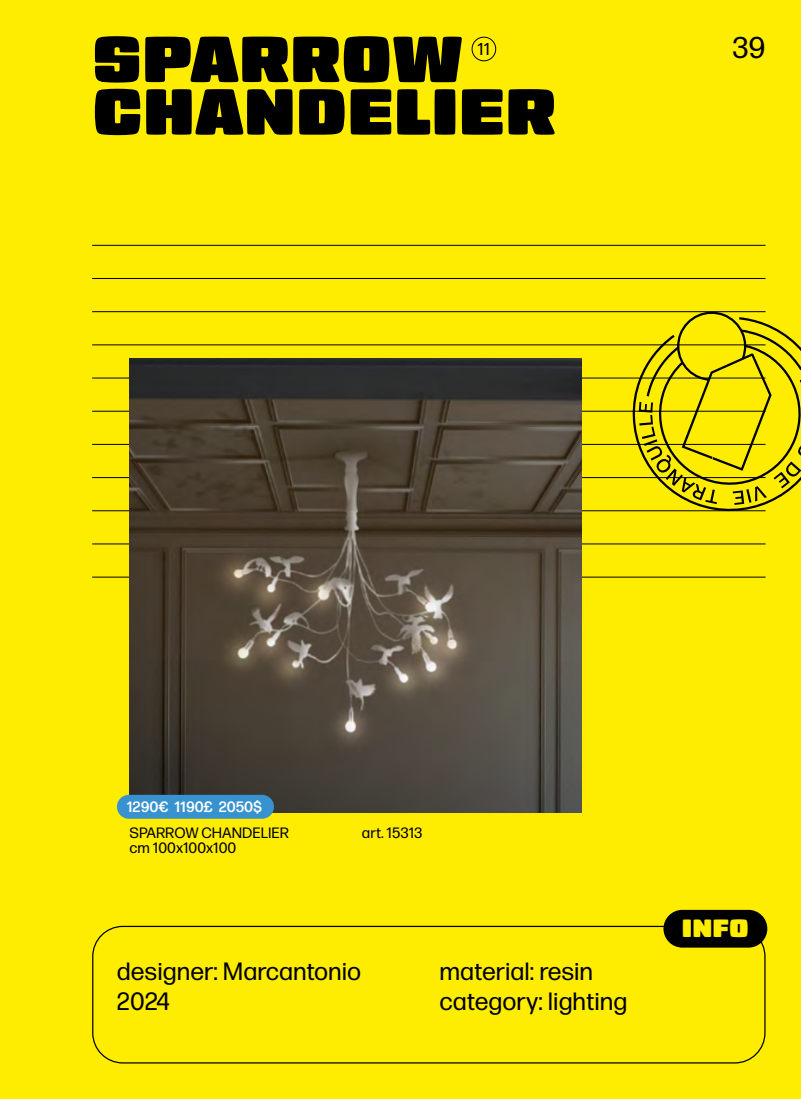
<style>
.page{position:relative;width:801px;height:1099px;background:#fff}
.page>*{position:absolute;margin:0;border:0;box-sizing:border-box;transform-origin:0 0}
.t1{font:65px/52.5px "Gigalypse";color:#000}
.t2{font:30px "Forma DJR Micro";color:#000}
.t3{font:25px/30px "Forma DJR Micro";color:#000}
.t4{font:25px "Gigalypse";color:#ffed00}
.t5{font:17.25px "Forma DJR Micro";color:#000}
.t6{font:15px/15px "Forma DJR Micro";color:#000}
.t7{font:500 15px "Forma DJR Micro";color:#fff}
</style>
<div class="page">
<div style="left:0;top:0;width:801px;height:1098px;background:#ffed00"></div>
<hr style="left:92px;top:245px;width:673px;height:1px;background:#000">
<hr style="left:92px;top:278px;width:673px;height:1px;background:#000">
<hr style="left:92px;top:311px;width:673px;height:1px;background:#000">
<hr style="left:92px;top:344px;width:673px;height:1px;background:#000">
<hr style="left:92px;top:377px;width:673px;height:1px;background:#000">
<hr style="left:92px;top:411px;width:673px;height:1px;background:#000">
<hr style="left:92px;top:444px;width:673px;height:1px;background:#000">
<hr style="left:92px;top:477px;width:673px;height:1px;background:#000">
<hr style="left:92px;top:510px;width:673px;height:1px;background:#000">
<hr style="left:92px;top:543px;width:673px;height:1px;background:#000">
<hr style="left:92px;top:576px;width:673px;height:1px;background:#000">
<div style="left:472px;top:37px;width:24px;height:24px;border:1px solid #000;border-radius:50%"></div>
<div style="left:92px;top:925px;width:673px;height:138px;border:1px solid #000;border-radius:30px"></div>
<img style="left:129px;top:359px;width:452px;height:453px">
<svg style="left:620px;top:344px;width:146px;height:168px"></svg>
<svg style="left:639px;top:311px;width:162px;height:194px"></svg>
<div style="left:117px;top:794px;width:157px;height:24px;background:#3892d0;border-radius:12px"></div>
<div style="left:665px;top:911px;width:101px;height:35px;background:#000;border-radius:18px"></div>
<div style="left:663px;top:909px;width:104px;height:38px;border:2px solid #000;border-radius:18px"></div>
<h1 class="t1" style="left:92px;top:33px;width:465px">SPARROW<br>CHANDELIER</h1>
<p class="t5" style="left:477px;top:38px;width:14px">11</p>
<p class="t2" style="left:732px;top:29px;width:35px">39</p>
<p class="t7" style="left:127px;top:797px;width:137px">1290€ 1190£ 2050$</p>
<p class="t6" style="left:130px;top:825px;width:161px">SPARROW CHANDELIER cm 100x100x100</p>
<p class="t6" style="left:362px;top:825px;width:62px">art. 15313</p>
<p class="t3" style="left:117px;top:955px;width:246px">designer: Marcantonio<br>2024</p>
<p class="t3" style="left:439px;top:955px;width:189px">material: resin category: lighting</p>
<p class="t4" style="left:682px;top:913px;width:68px">INFO</p>
</div>
